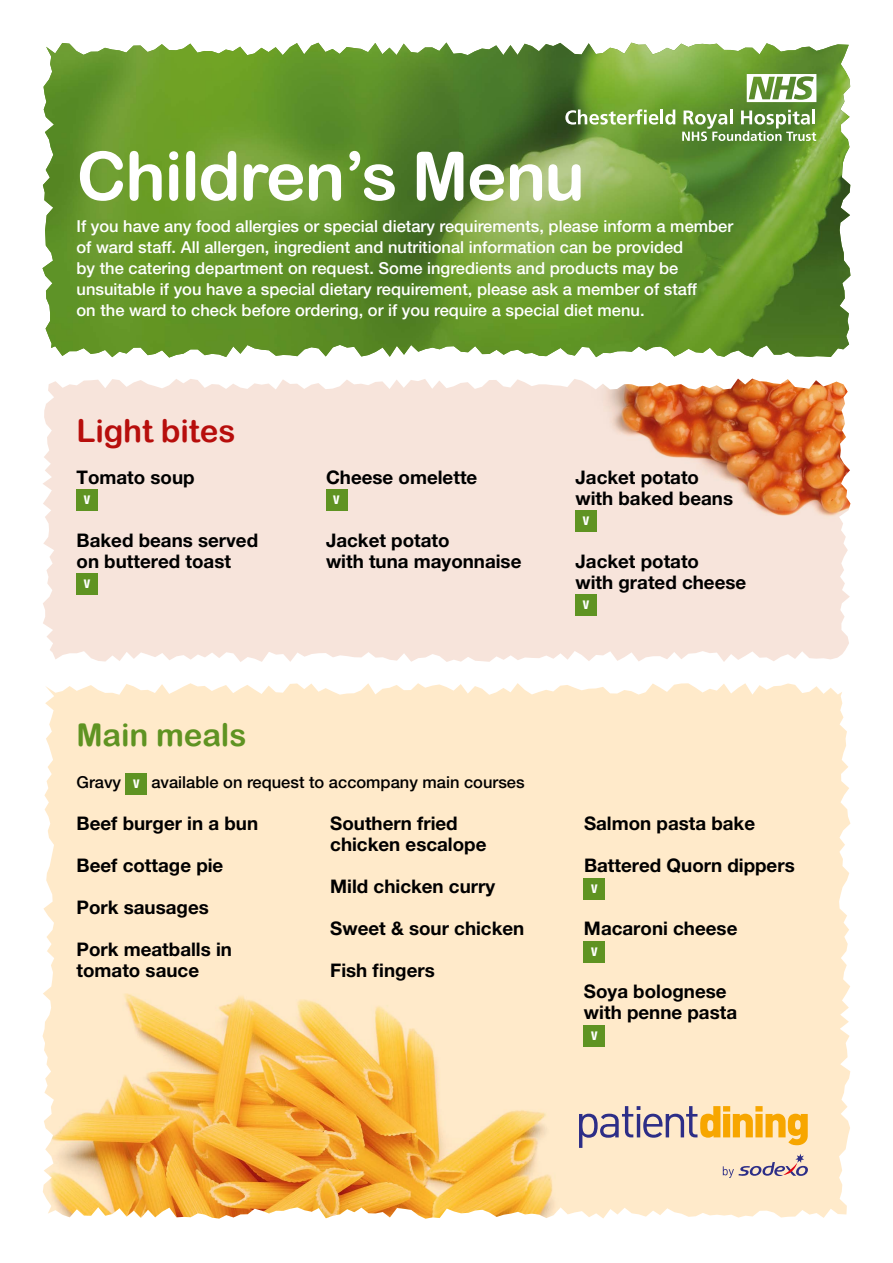
<style>
.page{position:relative;width:893px;height:1263px;background:#fff}
.page>*{position:absolute;margin:0;border:0;box-sizing:border-box;transform-origin:0 0}
.t1{font:67.5px "Arial Rounded MT Bold";letter-spacing:-.02em;color:#fff}
.t2{font:31.5px "Arial Rounded MT Bold";letter-spacing:-.005em;color:#b70e0c}
.t3{font:31.5px "Arial Rounded MT Bold";letter-spacing:-.005em;color:#5f9322}
.t4{font:700 18.75px/21px "Helvetica Neue LT Pro";color:#000}
.t5{font:500 16.5px/21px "Helvetica Neue LT Pro";color:#fff}
.t6{font:500 16.5px "Helvetica Neue LT Pro";color:#000}
.t7{font:800 condensed 12px "Helvetica Neue LT Pro";color:#fff}
.s1{font-weight:800;font-stretch:condensed;font-size:12px;color:#fff}
</style>
<div class="page">
<div style="left:43px;top:379px;width:807px;height:283px;background:#f7e4db"></div>
<img style="left:587px;top:379px;width:263px;height:151px">
<img style="left:43px;top:43px;width:807px;height:315px">
<div style="left:44px;top:683px;width:806px;height:535px;background:#ffeaca"></div>
<img style="left:43px;top:878px;width:604px;height:341px">
<div style="left:126px;top:773px;width:21px;height:21px;background:#5f9322"></div>
<div style="left:584px;top:878px;width:21px;height:21px;background:#5f9322"></div>
<div style="left:584px;top:941px;width:21px;height:21px;background:#5f9322"></div>
<div style="left:584px;top:1025px;width:21px;height:21px;background:#5f9322"></div>
<div style="left:77px;top:490px;width:21px;height:21px;background:#5f9322"></div>
<div style="left:77px;top:574px;width:21px;height:21px;background:#5f9322"></div>
<div style="left:326px;top:490px;width:21px;height:21px;background:#5f9322"></div>
<div style="left:575px;top:511px;width:21px;height:21px;background:#5f9322"></div>
<div style="left:575px;top:595px;width:21px;height:21px;background:#5f9322"></div>
<svg style="left:579px;top:1106px;width:229px;height:72px;background:#e9cea9"></svg>
<svg style="left:747px;top:74px;width:69px;height:28px"></svg>
<svg style="left:565px;top:109px;width:93px;height:16px"></svg>
<hr style="left:660px;top:109px;width:3px;height:15px;background:#fff">
<svg style="left:665px;top:109px;width:10px;height:16px"></svg>
<svg style="left:682px;top:109px;width:134px;height:32px"></svg>
<h1 class="t1" style="left:77px;top:136px;width:510px">Children’s Menu</h1>
<p class="t5" style="left:77px;top:215px;width:658px">If you have any food allergies or special dietary requirements, please inform a member of ward staff. All allergen, ingredient and nutritional information can be provided<br>by the catering department on request. Some ingredients and products may be unsuitable if you have a special dietary requirement, please ask a member of staff<br>on the ward to check before ordering, or if you require a special diet menu.</p>
<h2 class="t2" style="left:77px;top:412px;width:160px">Light bites</h2>
<p class="t4" style="left:77px;top:466px;width:120px">Tomato soup</p>
<p class="t7" style="left:84px;top:492px;width:8px">V</p>
<p class="t4" style="left:77px;top:529px;width:183px">Baked beans served on buttered toast</p>
<p class="t7" style="left:84px;top:576px;width:8px">V</p>
<p class="t4" style="left:326px;top:466px;width:153px">Cheese omelette</p>
<p class="t7" style="left:333px;top:492px;width:8px">V</p>
<p class="t4" style="left:326px;top:529px;width:197px">Jacket potato<br>with tuna mayonnaise</p>
<h2 class="t3" style="left:77px;top:716px;width:171px">Main meals</h2>
<p class="t6" style="left:77px;top:772px;width:450px">Gravy <span class="s1">V</span> available on request to accompany main courses</p>
<p class="t4" style="left:77px;top:812px;width:183px">Beef burger in a bun</p>
<p class="t4" style="left:77px;top:854px;width:148px">Beef cottage pie</p>
<p class="t4" style="left:77px;top:896px;width:134px">Pork sausages</p>
<p class="t4" style="left:77px;top:938px;width:157px">Pork meatballs in tomato sauce</p>
<p class="t4" style="left:330px;top:812px;width:158px">Southern fried chicken escalope</p>
<p class="t4" style="left:330px;top:875px;width:166px">Mild chicken curry</p>
<p class="t4" style="left:330px;top:917px;width:196px">Sweet &amp; sour chicken</p>
<p class="t4" style="left:330px;top:959px;width:106px">Fish fingers</p>
<p class="t4" style="left:575px;top:466px;width:159px">Jacket potato with baked beans</p>
<p class="t7" style="left:583px;top:513px;width:8px">V</p>
<p class="t4" style="left:575px;top:550px;width:172px">Jacket potato<br>with grated cheese</p>
<p class="t7" style="left:583px;top:597px;width:8px">V</p>
<p class="t4" style="left:584px;top:812px;width:173px">Salmon pasta bake</p>
<p class="t4" style="left:584px;top:854px;width:212px">Battered Quorn dippers</p>
<p class="t7" style="left:591px;top:881px;width:8px">V</p>
<p class="t4" style="left:584px;top:917px;width:155px">Macaroni cheese</p>
<p class="t7" style="left:591px;top:944px;width:8px">V</p>
<p class="t4" style="left:584px;top:980px;width:155px">Soya bolognese with penne pasta</p>
<p class="t7" style="left:591px;top:1028px;width:8px">V</p>
</div>
